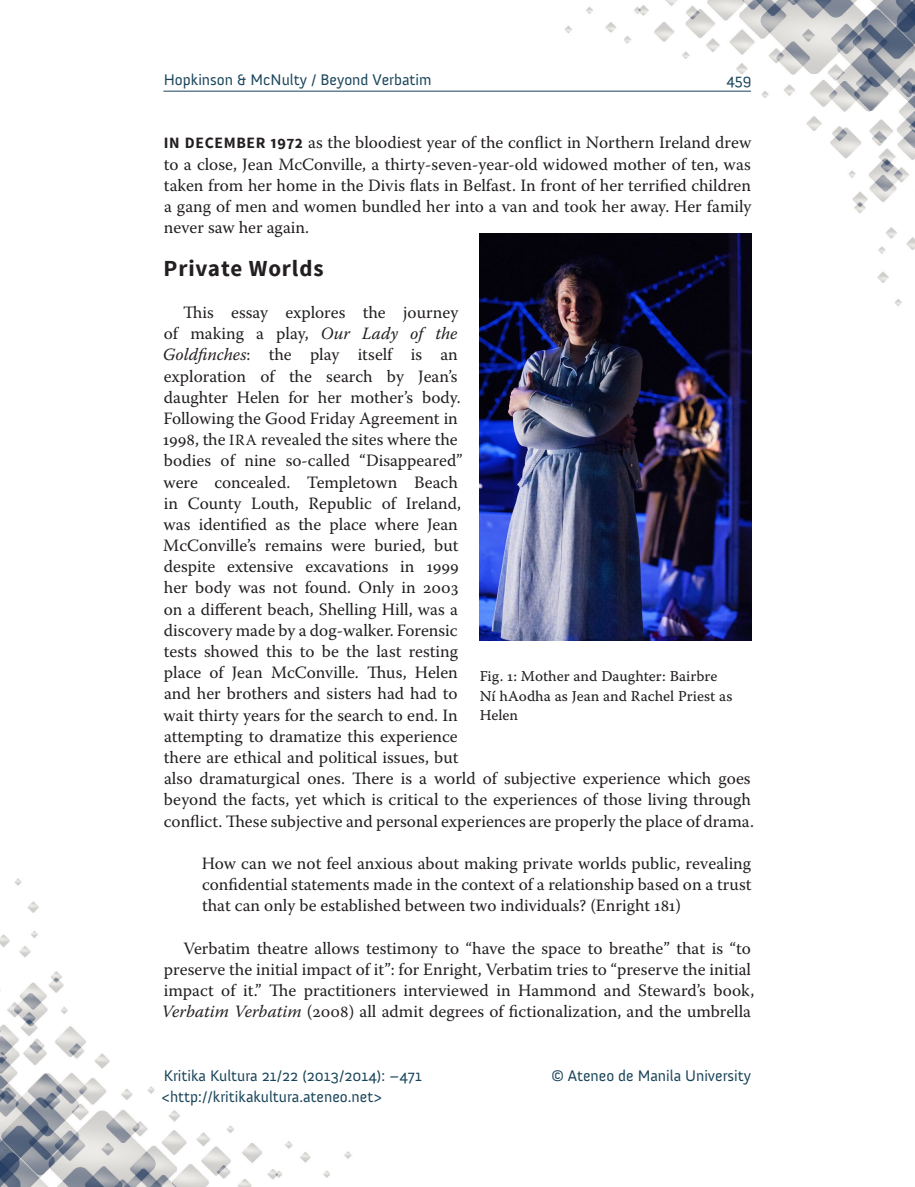
<style>
.page{position:relative;width:915px;height:1187px;background:#fff}
.page>*{position:absolute;margin:0;border:0;box-sizing:border-box;transform-origin:0 0}
.t1{font:700 22.95px "Source Sans Pro";letter-spacing:.035em;color:#231f20}
.t2{font:17.25px/21.1px "Warnock Pro";color:#231f20;text-align:justify}
.t3{font:15.75px "Anivers";color:#1a455a}
.t4{font:15px/19.5px "Warnock Pro Capt";color:#231f20}
.s1{font-family:"Source Sans Pro";font-weight:700;font-size:15.75px}
.s2{font-style:italic}
.s3{font-size:15.6px}
</style>
<div class="page">
<img style="left:0;top:0;width:914px;height:1186px">
<hr style="left:163px;top:91px;width:587px;height:1px;background:#1a455a">
<img style="left:479px;top:233px;width:272px;height:407px">
<p class="t3" style="left:164px;top:71px;width:269px">Hopkinson &amp; McNulty / Beyond Verbatim</p>
<p class="t3" style="left:726px;top:71px;width:27px">459</p>
<p class="t2" style="left:164px;top:132px;width:589px"><span class="s1">IN DECEMBER 1972</span> as the bloodiest year of the conflict in Northern Ireland drew to a close, Jean McConville, a thirty-seven-year-old widowed mother of ten, was taken from her home in the Divis flats in Belfast. In front of her terrified children a gang of men and women bundled her into a van and took her away. Her family never saw her again.</p>
<p class="t1" style="left:163px;top:253px;width:161px">Private Worlds</p>
<p class="t2" style="left:163px;top:301px;width:592px;text-align:left;text-indent:20px">This essay explores the journey<br>of making a play, <span class="s2">Our Lady of the<br>Goldfinches</span>: the play itself is an<br>exploration of the search by Jean’s<br>daughter Helen for her mother’s body.<br>Following the Good Friday Agreement in<br>1998, the <span class="s3">IRA</span> revealed the sites where the<br>bodies of nine so-called “Disappeared”<br>were concealed. Templetown Beach<br>in County Louth, Republic of Ireland,<br>was identified as the place where Jean<br>McConville’s remains were buried, but<br>despite extensive excavations in 1999<br>her body was not found. Only in 2003<br>on a different beach, Shelling Hill, was a<br>discovery made by a dog-walker. Forensic<br>tests showed this to be the last resting<br>place of Jean McConville. Thus, Helen<br>and her brothers and sisters had had to<br>wait thirty years for the search to end. In<br>attempting to dramatize this experience<br>there are ethical and political issues, but<br>also dramaturgical ones. There is a world of subjective experience which goes beyond the facts, yet which is critical to the experiences of those living through conflict. These subjective and personal experiences are properly the place of drama.</p>
<p class="t2" style="left:201px;top:852px;width:551px">How can we not feel anxious about making private worlds public, revealing confidential statements made in the context of a relationship based on a trust that can only be established between two individuals? (Enright 181)</p>
<p class="t2" style="left:161px;top:937px;width:594px;text-align:left;text-indent:22px">Verbatim theatre allows testimony to “have the space to breathe” that is “to preserve the initial impact of it”: for Enright, Verbatim tries to “preserve the initial impact of it.” The practitioners interviewed in Hammond and Steward’s book, <span class="s2">Verbatim Verbatim</span> (2008) all admit degrees of fictionalization, and the umbrella</p>
<p class="t4" style="left:479px;top:666px;width:254px">Fig. 1: Mother and Daughter: Bairbre<br>Ní hAodha as Jean and Rachel Priest as<br>Helen</p>
<p class="t3" style="left:164px;top:1066px;width:260px">Kritika Kultura 21/22 (2013/2014): –471</p>
<p class="t3" style="left:551px;top:1066px;width:201px">© Ateneo de Manila University</p>
<p class="t3" style="left:161px;top:1088px;width:222px">&lt;http://kritikakultura.ateneo.net&gt;</p>
</div>
